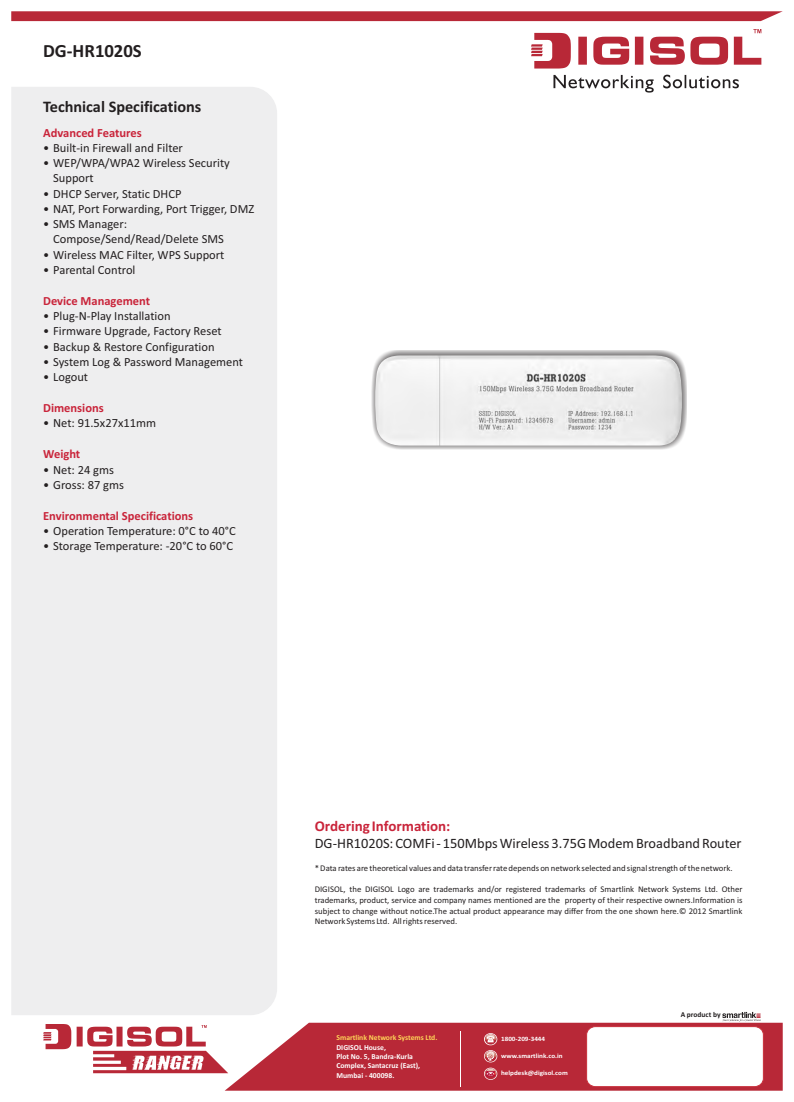
<style>
.page{position:relative;width:794px;height:1102px;background:#fff}
.page>*{position:absolute;margin:0;border:0;box-sizing:border-box;transform-origin:0 0}
.t1{font:700 18.75px "Calibri";color:#231f20}
.t2{font:700 16.25px "Calibri";color:#231f20}
.t3{font:700 15px "Calibri";color:#c9243a}
.t4{font:14.38px "Calibri";color:#231f20}
.t5{font:12.5px/15.2px "Calibri";color:#231f20}
.t6{font:700 12.5px "Calibri";color:#c9243a}
.t7{font:8.75px/10.6px "Calibri";color:#231f20;text-align:justify}
.t8{font:700 7.62px/9.4px "Calibri";color:#fff}
.t9{font:700 7.62px "Calibri";color:#ffd557}
.t10{font:700 7.5px "Calibri";color:#231f20}
.t11{font:700 6.62px "Calibri";color:#fff;scale:1.08 1}
</style>
<div class="page">
<svg style="left:11px;top:11px;width:771px;height:10px;background:#ba313f"></svg>
<div style="left:11px;top:87px;width:266px;height:928px;background:#eeeeef"></div>
<svg style="left:531px;top:29px;width:230px;height:40px"></svg>
<svg style="left:553px;top:75px;width:186px;height:18px"></svg>
<svg style="left:43px;top:1024px;width:28px;height:25px"></svg>
<svg style="left:77px;top:1025px;width:148px;height:48px"></svg>
<svg style="left:225px;top:1023px;width:557px;height:68px;background:#c0404d"></svg>
<div style="left:586px;top:1026px;width:177px;height:61px;background:#fff;border:1px solid #c82f3b;border-radius:9px"></div>
<svg style="left:484px;top:1068px;width:13px;height:12px"></svg>
<svg style="left:484px;top:1068px;width:12px;height:11px"></svg>
<svg style="left:485px;top:1068px;width:11px;height:8px"></svg>
<hr style="left:460px;top:1031px;width:1px;height:56px;background:#fff">
<svg style="left:485px;top:1051px;width:11px;height:10px"></svg>
<svg style="left:484px;top:1033px;width:13px;height:12px"></svg>
<svg style="left:485px;top:1034px;width:11px;height:10px"></svg>
<svg style="left:485px;top:1034px;width:11px;height:8px"></svg>
<svg style="left:722px;top:1012px;width:38px;height:10px"></svg>
<div style="left:371px;top:351px;width:315px;height:99px;background:#231f20;opacity:.78"></div>
<img style="left:374px;top:355px;width:308px;height:91px">
<h1 class="t1" style="left:43px;top:43px;width:100px">DG-HR1020S</h1>
<h2 class="t2" style="left:43px;top:100px;width:160px">Technical Specifications</h2>
<h3 class="t6" style="left:43px;top:127px;width:100px">Advanced Features</h3>
<h3 class="t5" style="left:43px;top:141px;width:141px">• Built-in Firewall and Filter</h3>
<h3 class="t5" style="left:53px;top:156px;width:178px;text-indent:-10px">• WEP/WPA/WPA2 Wireless Security<br>Support</h3>
<h3 class="t5" style="left:43px;top:187px;width:140px">• DHCP Server, Static DHCP</h3>
<h3 class="t5" style="left:43px;top:202px;width:212px">• NAT, Port Forwarding, Port Trigger, DMZ</h3>
<h3 class="t5" style="left:53px;top:217px;width:172px;text-indent:-10px">• SMS Manager:<br>Compose/Send/Read/Delete SMS</h3>
<h3 class="t5" style="left:43px;top:248px;width:183px">• Wireless MAC Filter, WPS Support</h3>
<h3 class="t5" style="left:43px;top:263px;width:94px">• Parental Control</h3>
<h3 class="t6" style="left:43px;top:295px;width:108px">Device Management</h3>
<h3 class="t5" style="left:43px;top:309px;width:129px">• Plug-N-Play Installation</h3>
<h3 class="t5" style="left:43px;top:325px;width:180px">• Firmware Upgrade, Factory Reset</h3>
<h3 class="t5" style="left:43px;top:340px;width:173px">• Backup &amp; Restore Configuration</h3>
<h3 class="t5" style="left:43px;top:355px;width:201px">• System Log &amp; Password Management</h3>
<h3 class="t5" style="left:43px;top:370px;width:46px">• Logout</h3>
<h3 class="t6" style="left:43px;top:403px;width:62px">Dimensions</h3>
<h3 class="t5" style="left:43px;top:417px;width:114px">• Net: 91.5x27x11mm</h3>
<h3 class="t6" style="left:43px;top:449px;width:39px">Weight</h3>
<h3 class="t5" style="left:43px;top:463px;width:72px">• Net: 24 gms</h3>
<h3 class="t5" style="left:43px;top:478px;width:82px">• Gross: 87 gms</h3>
<h3 class="t6" style="left:43px;top:510px;width:151px">Environmental Specifications</h3>
<h3 class="t5" style="left:43px;top:524px;width:194px">• Operation Temperature: 0°C to 40°C</h3>
<h3 class="t5" style="left:43px;top:539px;width:191px">• Storage Temperature: -20°C to 60°C</h3>
<h3 class="t3" style="left:315px;top:819px;width:137px">Ordering Information:</h3>
<h3 class="t4" style="left:315px;top:837px;width:428px">DG-HR1020S: COMFi - 150Mbps Wireless 3.75G Modem Broadband Router</h3>
<p class="t7" style="left:315px;top:864px;width:419px">* Data rates are theoretical values and data transfer rate depends on network selected and signal strength of the network.</p>
<p class="t7" style="left:315px;top:885px;width:429px">DIGISOL, the DIGISOL Logo are trademarks and/or registered trademarks of Smartlink Network Systems Ltd. Other trademarks, product, service and company names mentioned are the property of their respective owners.Information is subject to change without notice.The actual product appearance may differ from the one shown here.© 2012 Smartlink Network Systems Ltd. All rights reserved.</p>
<p class="t9" style="left:336px;top:1034px;width:102px">Smartlink Network Systems Ltd.</p>
<p class="t8" style="left:336px;top:1043px;width:85px">DIGISOL House,<br>Plot No. 5, Bandra-Kurla<br>Complex, Santacruz (East),<br>Mumbai - 400098.</p>
<p class="t11" style="left:501px;top:1036px;width:42px">1800-209-3444</p>
<p class="t11" style="left:501px;top:1053px;width:58px">www.smartlink.co.in</p>
<p class="t11" style="left:501px;top:1070px;width:63px">helpdesk@digisol.com</p>
<p class="t10" style="left:680px;top:1011px;width:41px">A product by</p>
</div>
